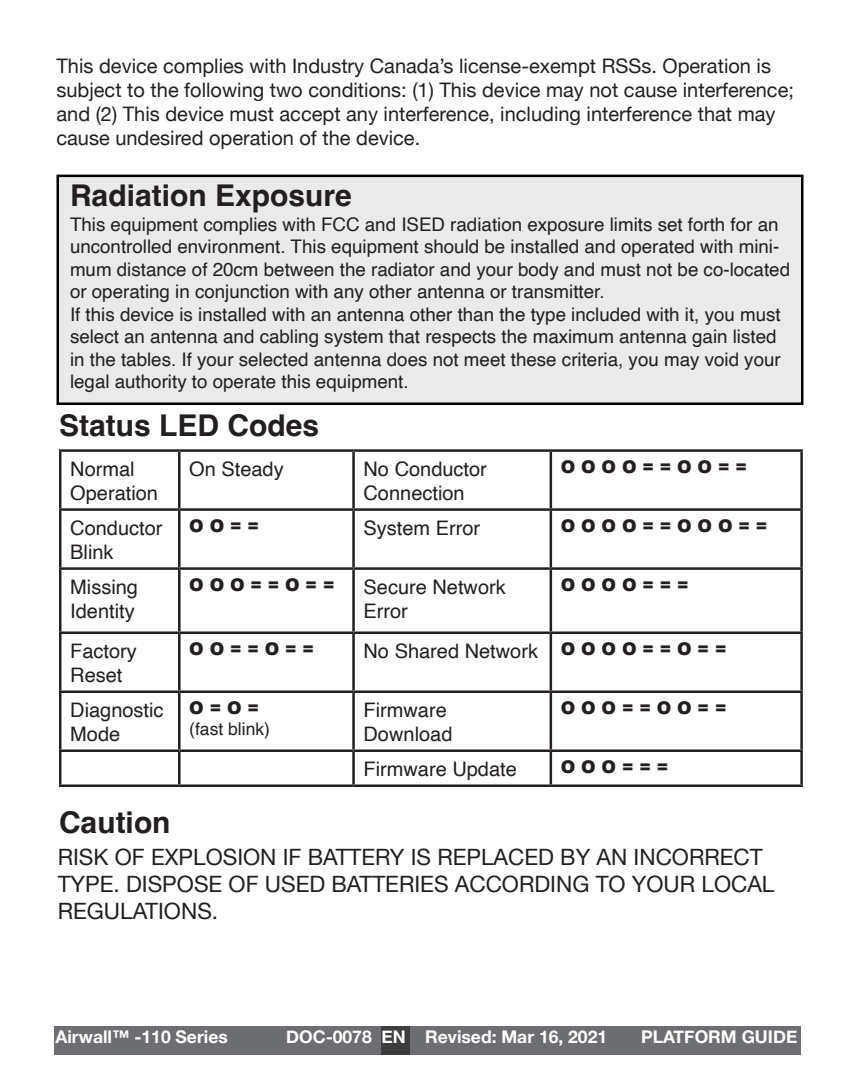
<style>
.page{position:relative;width:855px;height:1080px;background:#fff}
.page>*{position:absolute;margin:0;border:0;box-sizing:border-box;transform-origin:0 0}
.t1{font:700 30px "Helvetica";color:#231f20}
.t2{font:22.5px/27px "Helvetica Neue";color:#231f20}
.t3{font:20px/24px "Helvetica Neue";color:#231f20}
.t4{font:20px/24px "Helvetica";color:#231f20}
.t5{font:18.75px/22.5px "Helvetica";color:#231f20}
.t6{font:900 17.5px "Arial";color:#231f20}
.t7{font:700 17.5px "Helvetica Neue";color:#fff}
.t8{font:17.5px "Helvetica";color:#231f20}
</style>
<div class="page">
<div style="left:58px;top:176px;width:744px;height:228px;background:#eaeaeb"></div>
<div style="left:57px;top:175px;width:746px;height:230px;border:2px solid #000"></div>
<hr style="left:59px;top:449px;width:120px;height:3px;background:#231f20">
<hr style="left:59px;top:452px;width:3px;height:56px;background:#231f20">
<hr style="left:179px;top:449px;width:175px;height:3px;background:#231f20">
<hr style="left:178px;top:452px;width:3px;height:56px;background:#231f20">
<hr style="left:354px;top:449px;width:197px;height:3px;background:#231f20">
<hr style="left:352px;top:452px;width:3px;height:56px;background:#231f20">
<hr style="left:551px;top:449px;width:252px;height:3px;background:#231f20">
<hr style="left:550px;top:452px;width:2px;height:56px;background:#231f20">
<hr style="left:800px;top:452px;width:3px;height:56px;background:#231f20">
<hr style="left:59px;top:508px;width:120px;height:3px;background:#231f20">
<hr style="left:59px;top:511px;width:3px;height:56px;background:#231f20">
<hr style="left:179px;top:508px;width:175px;height:3px;background:#231f20">
<hr style="left:178px;top:511px;width:3px;height:56px;background:#231f20">
<hr style="left:354px;top:508px;width:197px;height:3px;background:#231f20">
<hr style="left:352px;top:511px;width:3px;height:56px;background:#231f20">
<hr style="left:551px;top:508px;width:252px;height:3px;background:#231f20">
<hr style="left:550px;top:511px;width:2px;height:56px;background:#231f20">
<hr style="left:800px;top:511px;width:3px;height:56px;background:#231f20">
<hr style="left:59px;top:567px;width:120px;height:3px;background:#231f20">
<hr style="left:59px;top:570px;width:3px;height:61px;background:#231f20">
<hr style="left:179px;top:567px;width:175px;height:3px;background:#231f20">
<hr style="left:178px;top:570px;width:3px;height:61px;background:#231f20">
<hr style="left:354px;top:567px;width:197px;height:3px;background:#231f20">
<hr style="left:352px;top:570px;width:3px;height:61px;background:#231f20">
<hr style="left:551px;top:567px;width:252px;height:3px;background:#231f20">
<hr style="left:550px;top:570px;width:2px;height:61px;background:#231f20">
<hr style="left:800px;top:570px;width:3px;height:61px;background:#231f20">
<hr style="left:59px;top:631px;width:120px;height:3px;background:#231f20">
<hr style="left:59px;top:634px;width:3px;height:56px;background:#231f20">
<hr style="left:179px;top:631px;width:175px;height:3px;background:#231f20">
<hr style="left:178px;top:634px;width:3px;height:56px;background:#231f20">
<hr style="left:354px;top:631px;width:197px;height:3px;background:#231f20">
<hr style="left:352px;top:634px;width:3px;height:56px;background:#231f20">
<hr style="left:551px;top:631px;width:252px;height:3px;background:#231f20">
<hr style="left:550px;top:634px;width:2px;height:56px;background:#231f20">
<hr style="left:800px;top:634px;width:3px;height:56px;background:#231f20">
<hr style="left:59px;top:690px;width:120px;height:3px;background:#231f20">
<hr style="left:59px;top:693px;width:3px;height:56px;background:#231f20">
<hr style="left:179px;top:690px;width:175px;height:3px;background:#231f20">
<hr style="left:178px;top:693px;width:3px;height:56px;background:#231f20">
<hr style="left:354px;top:690px;width:197px;height:3px;background:#231f20">
<hr style="left:352px;top:693px;width:3px;height:56px;background:#231f20">
<hr style="left:551px;top:690px;width:252px;height:3px;background:#231f20">
<hr style="left:550px;top:693px;width:2px;height:56px;background:#231f20">
<hr style="left:800px;top:693px;width:3px;height:56px;background:#231f20">
<hr style="left:59px;top:749px;width:120px;height:3px;background:#231f20">
<hr style="left:59px;top:752px;width:3px;height:32px;background:#231f20">
<hr style="left:179px;top:749px;width:175px;height:3px;background:#231f20">
<hr style="left:178px;top:752px;width:3px;height:32px;background:#231f20">
<hr style="left:354px;top:749px;width:197px;height:3px;background:#231f20">
<hr style="left:352px;top:752px;width:3px;height:32px;background:#231f20">
<hr style="left:551px;top:749px;width:252px;height:3px;background:#231f20">
<hr style="left:550px;top:752px;width:2px;height:32px;background:#231f20">
<hr style="left:800px;top:752px;width:3px;height:32px;background:#231f20">
<hr style="left:59px;top:784px;width:120px;height:3px;background:#231f20">
<hr style="left:179px;top:784px;width:175px;height:3px;background:#231f20">
<hr style="left:354px;top:784px;width:197px;height:3px;background:#231f20">
<hr style="left:551px;top:784px;width:252px;height:3px;background:#231f20">
<div style="left:54px;top:1026px;width:747px;height:29px;background:#6d6e71"></div>
<div style="left:381px;top:1026px;width:29px;height:29px;background:#3d3d40"></div>
<p class="t3" style="left:57px;top:55px;width:739px">This device complies with Industry Canada’s license-exempt RSSs. Operation is subject to the following two conditions: (1) This device may not cause interference; and (2) This device must accept any interference, including interference that may cause undesired operation of the device.</p>
<p class="t1" style="left:70px;top:177px;width:283px">Radiation Exposure</p>
<p class="t5" style="left:70px;top:214px;width:722px">This equipment complies with FCC and ISED radiation exposure limits set forth for an uncontrolled environment. This equipment should be installed and operated with mini&shy;mum distance of 20cm between the radiator and your body and must not be co-located or operating in conjunction with any other antenna or transmitter.</p>
<p class="t5" style="left:70px;top:304px;width:712px">If this device is installed with an antenna other than the type included with it, you must select an antenna and cabling system that respects the maximum antenna gain listed in the tables. If your selected antenna does not meet these criteria, you may void your legal authority to operate this equipment.</p>
<p class="t1" style="left:59px;top:407px;width:262px">Status LED Codes</p>
<p class="t4" style="left:70px;top:457px;width:89px">Normal<br>Operation</p>
<p class="t4" style="left:189px;top:457px;width:96px">On Steady</p>
<p class="t4" style="left:364px;top:457px;width:125px">No Conductor<br>Connection</p>
<p class="t6" style="left:561px;top:454px;width:188px">O O O O = = O O = =</p>
<p class="t4" style="left:70px;top:516px;width:94px">Conductor<br>Blink</p>
<p class="t6" style="left:189px;top:513px;width:71px">O O = =</p>
<p class="t4" style="left:364px;top:516px;width:118px">System Error</p>
<p class="t6" style="left:561px;top:513px;width:208px">O O O O = = O O O = =</p>
<p class="t4" style="left:70px;top:575px;width:69px">Missing<br>Identity</p>
<p class="t6" style="left:189px;top:572px;width:147px">O O O = = O = =</p>
<p class="t4" style="left:364px;top:575px;width:144px">Secure Network<br>Error</p>
<p class="t6" style="left:561px;top:572px;width:129px">O O O O = = =</p>
<p class="t4" style="left:70px;top:639px;width:68px">Factory<br>Reset</p>
<p class="t6" style="left:189px;top:636px;width:126px">O O = = O = =</p>
<p class="t4" style="left:364px;top:639px;width:176px">No Shared Network</p>
<p class="t6" style="left:561px;top:636px;width:167px">O O O O = = O = =</p>
<p class="t4" style="left:70px;top:698px;width:95px">Diagnostic<br>Mode</p>
<p class="t6" style="left:189px;top:695px;width:71px">O = O =</p>
<p class="t4" style="left:364px;top:698px;width:90px">Firmware<br>Download</p>
<p class="t6" style="left:561px;top:695px;width:167px">O O O = = O O = =</p>
<p class="t4" style="left:364px;top:757px;width:155px">Firmware Update</p>
<p class="t6" style="left:561px;top:754px;width:109px">O O O = = =</p>
<p class="t8" style="left:189px;top:716px;width:82px">(fast blink)</p>
<p class="t1" style="left:59px;top:804px;width:113px">Caution</p>
<p class="t2" style="left:58px;top:845px;width:718px">RISK OF EXPLOSION IF BATTERY IS REPLACED BY AN INCORRECT<br>TYPE. DISPOSE OF USED BATTERIES ACCORDING TO YOUR LOCAL<br>REGULATIONS.</p>
<p class="t7" style="left:55px;top:1023px;width:174px">Airwall™ -110 Series</p>
<p class="t7" style="left:286px;top:1023px;width:322px">DOC-0078 EN Revised: Mar 16, 2021</p>
<p class="t7" style="left:641px;top:1023px;width:158px">PLATFORM GUIDE</p>
</div>
